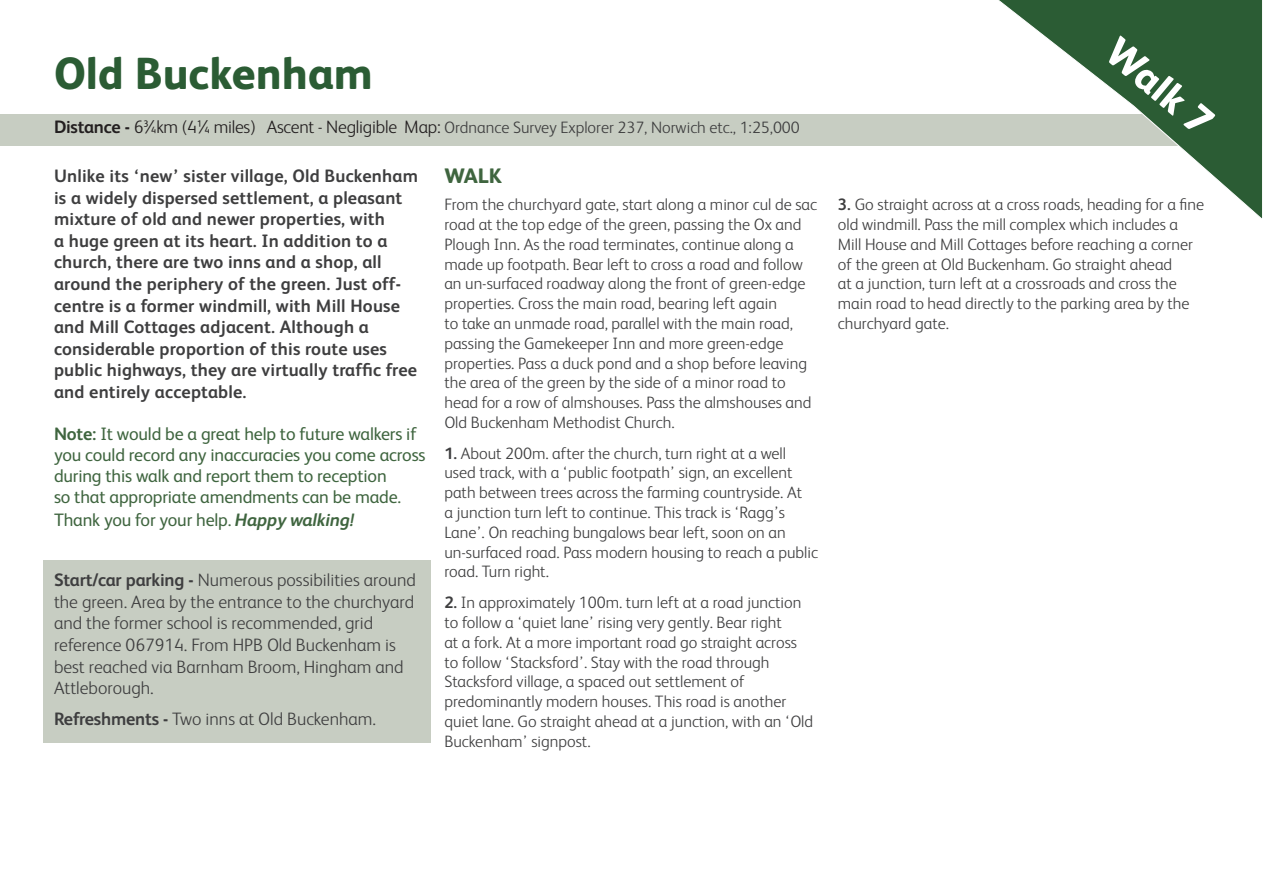
<style>
.page{position:relative;width:1263px;height:893px;background:#fff}
.page>*{position:absolute;margin:0;border:0;box-sizing:border-box;transform-origin:0 0}
.t1{font:800 45px "FS Albert";color:#2b5c34}
.t2{font:800 40.5px "FS Albert";color:#fff}
.t3{font:800 21px "FS Albert";color:#3f653f}
.t4{font:700 18px/21.6px "FS Albert";letter-spacing:.01em;color:#3e3e3f}
.t5{font:300 18px/21.6px "FS Albert";color:#3e3e3f}
.t6{font:18px/21.5px "FS Albert";letter-spacing:-.01em;color:#3f653f}
.t7{font:300 16.5px/19.8px "FS Albert";color:#3e3e3f}
.s1{font-weight:700;font-size:18px;color:#231f20}
.s2{font-size:18px;color:#231f20}
.s3{font-weight:700}
.s4{font-weight:700;font-style:italic}
</style>
<div class="page">
<div style="left:44px;top:560px;width:387px;height:183px;background:#c7cdc2"></div>
<div style="left:0;top:114px;width:1263px;height:32px;background:#c7cdc2"></div>
<svg style="left:999px;top:0;width:264px;height:219px"></svg>
<h1 class="t1" style="left:54px;top:48px;width:320px">Old Buckenham</h1>
<p class="t7" style="left:54px;top:117px;width:747px"><span class="s1">Distance -</span> <span class="s2">6¾km (4¼ miles) Ascent - Negligible Map:</span> Ordnance Survey Explorer 237, Norwich etc., 1:25,000</p>
<p class="t4" style="left:54px;top:165px;width:365px">Unlike its ‘new’ sister village, Old Buckenham is a widely dispersed settlement, a pleasant mixture of old and newer properties, with<br>a huge green at its heart. In addition to a church, there are two inns and a shop, all around the periphery of the green. Just off&shy;centre is a former windmill, with Mill House and Mill Cottages adjacent. Although a considerable proportion of this route uses public highways, they are virtually traffic free and entirely acceptable.</p>
<p class="t6" style="left:54px;top:423px;width:373px"><span class="s3">Note:</span> It would be a great help to future walkers if you could record any inaccuracies you come across during this walk and report them to reception<br>so that appropriate amendments can be made.<br>Thank you for your help. <span class="s4">Happy walking!</span></p>
<p class="t5" style="left:54px;top:569px;width:363px"><span class="s3">Start/car parking -</span> Numerous possibilities around the green. Area by the entrance to the churchyard and the former school is recommended, grid reference 067914. From HPB Old Buckenham is best reached via Barnham Broom, Hingham and Attleborough.</p>
<p class="t5" style="left:54px;top:708px;width:324px"><span class="s3">Refreshments -</span> Two inns at Old Buckenham.</p>
<p class="t3" style="left:444px;top:163px;width:59px">WALK</p>
<p class="t7" style="left:444px;top:195px;width:374px">From the churchyard gate, start along a minor cul de sac road at the top edge of the green, passing the Ox and Plough Inn. As the road terminates, continue along a made up footpath. Bear left to cross a road and follow an un-surfaced roadway along the front of green-edge properties. Cross the main road, bearing left again<br>to take an unmade road, parallel with the main road, passing the Gamekeeper Inn and more green-edge properties. Pass a duck pond and a shop before leaving the area of the green by the side of a minor road to head for a row of almshouses. Pass the almshouses and Old Buckenham Methodist Church.</p>
<p class="t7" style="left:444px;top:443px;width:375px"><span class="s3">1.</span> About 200m. after the church, turn right at a well used track, with a ‘public footpath’ sign, an excellent path between trees across the farming countryside. At<br>a junction turn left to continue. This track is ‘Ragg’s Lane’. On reaching bungalows bear left, soon on an un-surfaced road. Pass modern housing to reach a public road. Turn right.</p>
<p class="t7" style="left:444px;top:592px;width:370px"><span class="s3">2.</span> In approximately 100m. turn left at a road junction to follow a ‘quiet lane’ rising very gently. Bear right<br>at a fork. At a more important road go straight across to follow ‘Stacksford’. Stay with the road through Stacksford village, a spaced out settlement of predominantly modern houses. This road is another quiet lane. Go straight ahead at a junction, with an ‘Old Buckenham’ signpost.</p>
<h2 class="t2" style="left:1126px;top:28px;width:128px;rotate:40deg">Walk 7</h2>
<p class="t7" style="left:838px;top:195px;width:368px"><span class="s3">3.</span> Go straight across at a cross roads, heading for a fine old windmill. Pass the mill complex which includes a Mill House and Mill Cottages before reaching a corner of the green at Old Buckenham. Go straight ahead<br>at a junction, turn left at a crossroads and cross the main road to head directly to the parking area by the churchyard gate.</p>
</div>
